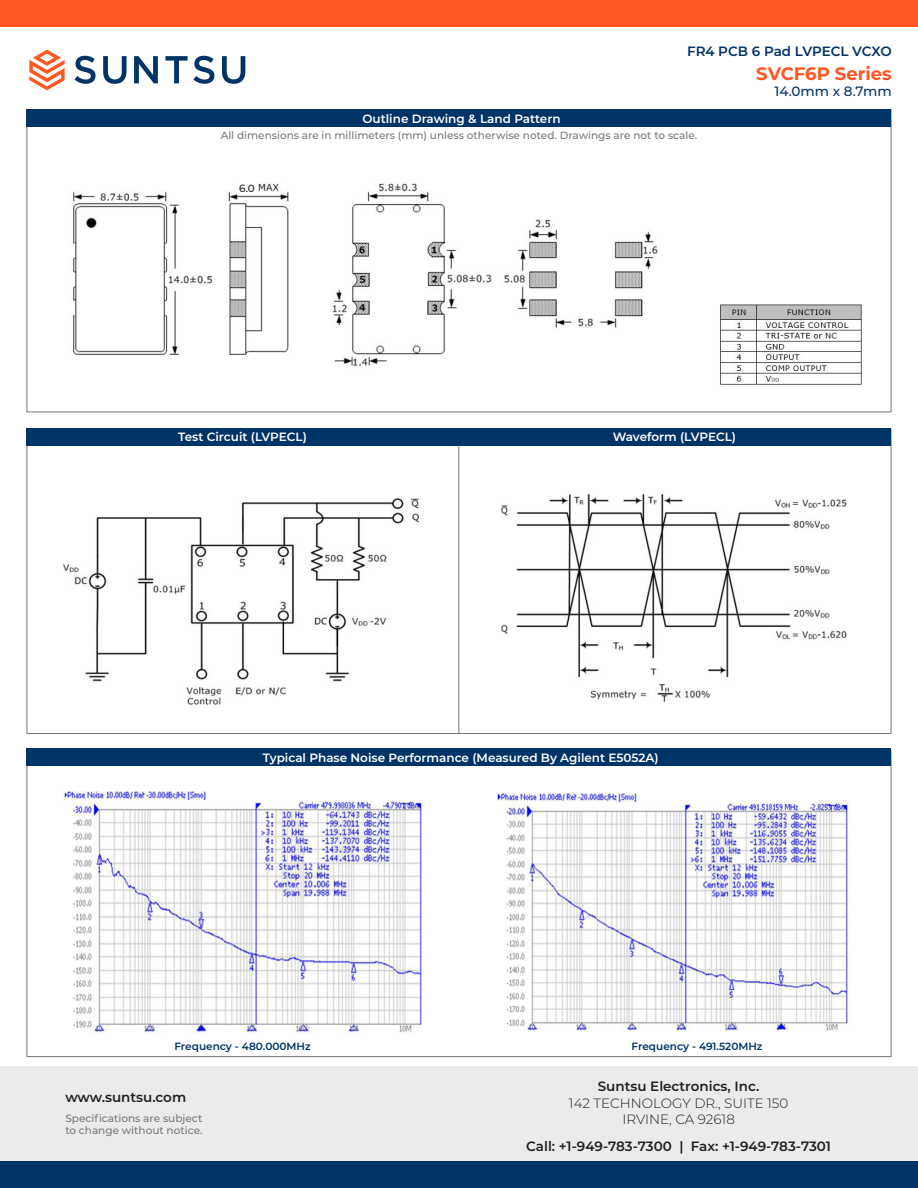
<style>
.page{position:relative;width:918px;height:1188px;background:#fff}
.page>*{position:absolute;margin:0;border:0;box-sizing:border-box;transform-origin:0 0}
.t1{font:700 18px "Montserrat";color:#ff5722}
.t2{font:600 13.5px "Montserrat";color:#231f20}
.t3{font:300 13.5px/16.2px "Montserrat";color:#231f20;text-align:center}
.t4{font:600 13.5px "Montserrat";letter-spacing:-.015em;color:#036}
.t5{font:500 13.5px "Montserrat";color:#036}
.t6{font:600 12px "Montserrat";color:#fff}
.t7{font:500 10.5px/12.6px "Montserrat";color:#787878}
.t8{font:600 10.5px "Montserrat";color:#036}
.t9{font:500 10.5px "Montserrat";color:#231f20}
</style>
<div class="page">
<div style="left:0;top:1066px;width:918px;height:122px;background:#ebebeb"></div>
<svg style="left:74px;top:56px;width:22px;height:28px"></svg>
<svg style="left:103px;top:56px;width:24px;height:28px"></svg>
<svg style="left:134px;top:56px;width:24px;height:27px"></svg>
<svg style="left:222px;top:56px;width:23px;height:28px"></svg>
<svg style="left:29px;top:50px;width:36px;height:40px"></svg>
<svg style="left:165px;top:56px;width:49px;height:28px"></svg>
<div style="left:0;top:0;width:918px;height:27px;background:#ff5722"></div>
<div style="left:0;top:1161px;width:918px;height:27px;background:#036"></div>
<div style="left:27px;top:110px;width:864px;height:17px;background:#036"></div>
<img style="left:73px;top:183px;width:585px;height:183px">
<div style="left:27px;top:428px;width:864px;height:18px;background:#036"></div>
<img style="left:63px;top:498px;width:357px;height:208px">
<img style="left:501px;top:494px;width:346px;height:209px">
<div style="left:27px;top:749px;width:864px;height:17px;background:#036"></div>
<img style="left:64px;top:792px;width:357px;height:242px">
<img style="left:498px;top:793px;width:352px;height:238px">
<img style="left:720px;top:305px;width:142px;height:80px">
<hr style="left:459px;top:446px;width:1px;height:288px;background:#787878">
<div style="left:239px;top:181px;width:16px;height:12px;background:#fff"></div>
<p class="t6" style="left:362px;top:110px;width:200px">Outline Drawing &amp; Land Pattern</p>
<p class="t4" style="left:687px;top:42px;width:206px">FR4 PCB 6 Pad LVPECL VCXO</p>
<p class="t5" style="left:774px;top:82px;width:119px">14.0mm x 8.7mm</p>
<h1 class="t1" style="left:756px;top:60px;width:137px">SVCF6P Series</h1>
<p class="t7" style="left:221px;top:128px;width:478px">All dimensions are in millimeters (mm) unless otherwise noted. Drawings are not to scale.</p>
<p class="t9" style="left:239px;top:181px;width:17px">6.0</p>
<p class="t6" style="left:178px;top:428px;width:130px">Test Circuit (LVPECL)</p>
<p class="t6" style="left:613px;top:428px;width:125px">Waveform (LVPECL)</p>
<p class="t6" style="left:263px;top:749px;width:397px">Typical Phase Noise Performance (Measured By Agilent E5052A)</p>
<p class="t8" style="left:174px;top:1039px;width:138px">Frequency - 480.000MHz</p>
<p class="t8" style="left:632px;top:1039px;width:132px">Frequency - 491.520MHz</p>
<p class="t2" style="left:65px;top:1088px;width:122px">www.suntsu.com</p>
<p class="t7" style="left:65px;top:1111px;width:139px">Specifications are subject to change without notice.</p>
<p class="t2" style="left:598px;top:1077px;width:163px">Suntsu Electronics, Inc.</p>
<p class="t3" style="left:569px;top:1094px;width:221px">142 TECHNOLOGY DR., SUITE 150<br>IRVINE, CA 92618</p>
<p class="t2" style="left:526px;top:1137px;width:306px">Call: +1-949-783-7300 | Fax: +1-949-783-7301</p>
</div>
